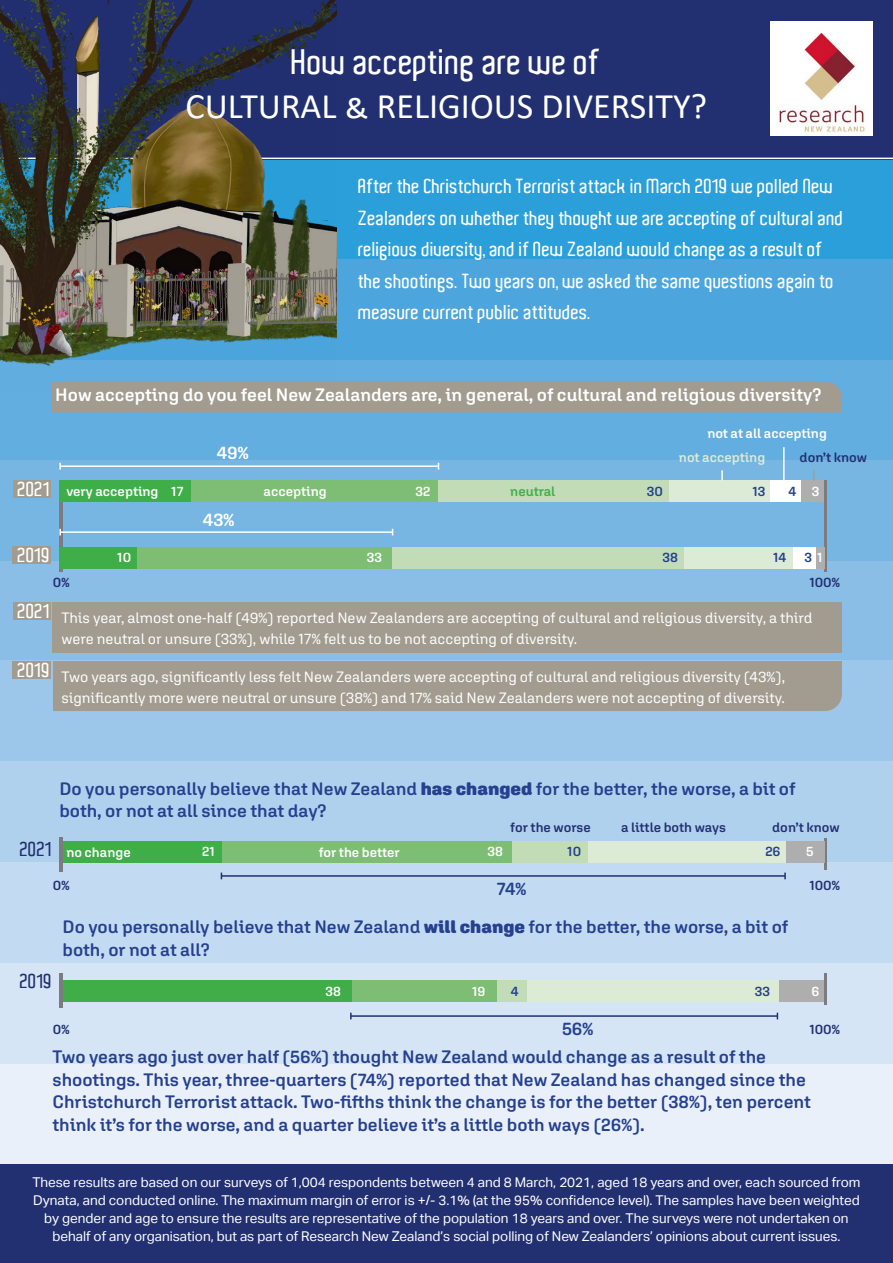
<style>
.page{position:relative;width:893px;height:1263px;background:#fff}
.page>*{position:absolute;margin:0;border:0;box-sizing:border-box;transform-origin:0 0}
.t1{font:36px "Calibri";color:#fff}
.t2{font:600 34.5px "Aldo";color:#fff}
.t3{font:600 19.5px/31.5px "Aldo";color:#fff}
.t4{font:600 19.5px "Aldo";color:#223071}
.t5{font:600 18px/22.5px "Aglet Sans";color:#25408f}
.t6{font:600 18px "Aglet Sans";color:#fff}
.t7{font:15px/21px "Aglet Sans";color:#fff}
.t8{font:13.5px/18px "Aktiv Grotesk";color:#fff;text-align:center}
.t9{font:600 13.5px "Aglet Sans";color:#fff}
.t10{font:600 13.5px "Aglet Sans";color:#223071}
.t11{font:600 13.5px "Aglet Sans";color:#25408f}
.t12{font:600 13.5px "Aglet Sans";color:#dcebd6}
.t13{font:600 13.5px "Aglet Sans";color:#3fae49}
.s1{color:#fff}
.s2{font-weight:900}
</style>
<div class="page">
<div style="left:0;top:1063px;width:893px;height:101px;background:#e9f0fa"></div>
<div style="left:0;top:862px;width:893px;height:100px;background:#c3dbf2"></div>
<div style="left:0;top:962px;width:893px;height:101px;background:#d5e5f6"></div>
<div style="left:0;top:761px;width:893px;height:101px;background:#b0d1ee"></div>
<div style="left:0;top:660px;width:893px;height:101px;background:#9dc7ea"></div>
<div style="left:0;top:559px;width:893px;height:101px;background:#8abee7"></div>
<div style="left:0;top:460px;width:893px;height:101px;background:#77b6e3"></div>
<div style="left:0;top:359px;width:893px;height:101px;background:#63aee0"></div>
<div style="left:0;top:259px;width:893px;height:100px;background:#4ca6dd"></div>
<div style="left:0;top:158px;width:893px;height:101px;background:#2b9fda"></div>
<hr style="left:59px;top:480px;width:4px;height:92px;background:#7b7c7f">
<hr style="left:824px;top:838px;width:3px;height:31px;background:#7b7c7f">
<hr style="left:824px;top:480px;width:3px;height:92px;background:#7b7c7f">
<div style="left:0;top:0;width:893px;height:159px;background:#223071"></div>
<div style="left:0;top:1164px;width:893px;height:99px;background:#223071"></div>
<hr style="left:0;top:158px;width:893px;height:1px;background:#fff">
<img style="left:0;top:0;width:337px;height:367px">
<div style="left:438px;top:480px;width:232px;height:22px;background:#c1dcb7"></div>
<div style="left:801px;top:480px;width:23px;height:22px;background:#aeaeae"></div>
<div style="left:770px;top:480px;width:31px;height:22px;background:#fff"></div>
<div style="left:669px;top:480px;width:101px;height:22px;background:#dcebd6"></div>
<div style="left:191px;top:480px;width:247px;height:22px;background:#7ebe74"></div>
<div style="left:59px;top:480px;width:132px;height:22px;background:#3fae49"></div>
<div style="left:816px;top:547px;width:8px;height:21px;background:#aeaeae"></div>
<div style="left:792px;top:547px;width:24px;height:21px;background:#fff"></div>
<div style="left:684px;top:547px;width:108px;height:21px;background:#dcebd6"></div>
<div style="left:391px;top:547px;width:293px;height:21px;background:#c1dcb7"></div>
<div style="left:137px;top:547px;width:254px;height:21px;background:#7ebe74"></div>
<div style="left:59px;top:547px;width:78px;height:21px;background:#3fae49"></div>
<div style="left:51px;top:382px;width:791px;height:31px;background:#a29c90"></div>
<div style="left:13px;top:480px;width:37px;height:17px;background:#a29c90"></div>
<div style="left:13px;top:602px;width:37px;height:17px;background:#a29c90"></div>
<hr style="left:783px;top:447px;width:2px;height:33px;background:#fff">
<svg style="left:721px;top:470px;width:2px;height:10px"></svg>
<hr style="left:60px;top:465px;width:378px;height:2px;background:#fff">
<svg style="left:59px;top:463px;width:2px;height:7px"></svg>
<hr style="left:351px;top:1015px;width:426px;height:2px;background:#223071">
<svg style="left:350px;top:1013px;width:2px;height:6px"></svg>
<hr style="left:221px;top:875px;width:564px;height:2px;background:#223071">
<svg style="left:784px;top:872px;width:2px;height:7px"></svg>
<hr style="left:60px;top:531px;width:333px;height:2px;background:#fff">
<div style="left:785px;top:842px;width:39px;height:21px;background:#aeaeae"></div>
<div style="left:587px;top:842px;width:199px;height:21px;background:#dcebd6"></div>
<div style="left:510px;top:842px;width:78px;height:21px;background:#c1dcb7"></div>
<div style="left:220px;top:842px;width:291px;height:21px;background:#7ebe74"></div>
<div style="left:60px;top:842px;width:161px;height:21px;background:#3fae49"></div>
<hr style="left:59px;top:838px;width:4px;height:34px;background:#7b7c7f">
<hr style="left:824px;top:974px;width:3px;height:31px;background:#7b7c7f">
<div style="left:777px;top:980px;width:47px;height:21px;background:#aeaeae"></div>
<div style="left:526px;top:980px;width:252px;height:21px;background:#dcebd6"></div>
<div style="left:495px;top:980px;width:32px;height:21px;background:#c1dcb7"></div>
<div style="left:350px;top:980px;width:146px;height:21px;background:#7ebe74"></div>
<div style="left:60px;top:980px;width:291px;height:21px;background:#3fae49"></div>
<hr style="left:59px;top:974px;width:4px;height:34px;background:#7b7c7f">
<div style="left:53px;top:602px;width:789px;height:50px;background:#a29c90"></div>
<div style="left:53px;top:661px;width:789px;height:50px;background:#a29c90"></div>
<div style="left:12px;top:546px;width:38px;height:17px;background:#a29c90"></div>
<div style="left:12px;top:661px;width:38px;height:17px;background:#a29c90"></div>
<div style="left:770px;top:21px;width:103px;height:114px;background:#fff"></div>
<img style="left:779px;top:32px;width:86px;height:101px">
<h2 class="t2" style="left:292px;top:42px;width:311px">How accepting are we of</h2>
<h1 class="t1" style="left:186px;top:81px;width:523px">CULTURAL &amp; RELIGIOUS DIVERSITY?</h1>
<p class="t3" style="left:359px;top:171px;width:487px">After the Christchurch Terrorist attack in March 2019 we polled New Zealanders on whether they thought we are accepting of cultural and religious diversity, and if New Zealand would change as a result of the shootings. Two years on, we asked the same questions again to measure current public attitudes.</p>
<p class="t6" style="left:55px;top:384px;width:768px">How accepting do you feel New Zealanders are, in general, of cultural and religious diversity?</p>
<p class="t3" style="left:18px;top:473px;width:34px">2021</p>
<p class="t3" style="left:18px;top:539px;width:34px">2019</p>
<p class="t9" style="left:66px;top:483px;width:94px">very accepting</p>
<p class="t6" style="left:217px;top:442px;width:33px">49%</p>
<p class="t9" style="left:707px;top:425px;width:121px">not at all accepting</p>
<p class="t12" style="left:679px;top:449px;width:88px">not accepting</p>
<p class="t10" style="left:800px;top:449px;width:69px">don’t know</p>
<p class="t9" style="left:264px;top:483px;width:65px">accepting</p>
<p class="t13" style="left:510px;top:483px;width:47px">neutral</p>
<p class="t9" style="left:171px;top:484px;width:14px">17</p>
<p class="t9" style="left:416px;top:484px;width:16px">32</p>
<p class="t11" style="left:647px;top:484px;width:18px">30</p>
<p class="t11" style="left:752px;top:484px;width:15px">13</p>
<p class="t11" style="left:789px;top:484px;width:32px">4 <span class="s1">3</span></p>
<p class="t6" style="left:203px;top:509px;width:33px">43%</p>
<p class="t9" style="left:117px;top:550px;width:15px">10</p>
<p class="t9" style="left:367px;top:550px;width:17px">33</p>
<p class="t11" style="left:662px;top:550px;width:17px">38</p>
<p class="t11" style="left:773px;top:550px;width:15px">14</p>
<p class="t11" style="left:804px;top:550px;width:20px">3 <span class="s1">1</span></p>
<p class="t10" style="left:53px;top:574px;width:18px">0%</p>
<p class="t10" style="left:809px;top:574px;width:32px">100%</p>
<p class="t3" style="left:18px;top:595px;width:34px">2021</p>
<p class="t3" style="left:18px;top:654px;width:34px">2019</p>
<p class="t7" style="left:61px;top:607px;width:753px">This year, almost one-half (49%) reported New Zealanders are accepting of cultural and religious diversity, a third were neutral or unsure (33%), while 17% felt us to be not accepting of diversity.</p>
<p class="t7" style="left:61px;top:666px;width:725px">Two years ago, significantly less felt New Zealanders were accepting of cultural and religious diversity (43%), significantly more were neutral or unsure (38%) and 17% said New Zealanders were not accepting of diversity.</p>
<p class="t4" style="left:20px;top:838px;width:34px">2021</p>
<p class="t5" style="left:59px;top:777px;width:738px">Do you personally believe that New Zealand <span class="s2">has changed</span> for the better, the worse, a bit of both, or not at all since that day?</p>
<p class="t10" style="left:510px;top:819px;width:82px">for the worse</p>
<p class="t10" style="left:621px;top:819px;width:106px">a little both ways</p>
<p class="t10" style="left:772px;top:819px;width:69px">don’t know</p>
<p class="t9" style="left:202px;top:843px;width:14px">21</p>
<p class="t9" style="left:487px;top:843px;width:17px">38</p>
<p class="t11" style="left:567px;top:843px;width:15px">10</p>
<p class="t11" style="left:765px;top:843px;width:17px">26</p>
<p class="t9" style="left:806px;top:843px;width:9px">5</p>
<p class="t9" style="left:66px;top:844px;width:66px">no change</p>
<p class="t9" style="left:319px;top:844px;width:83px">for the better</p>
<p class="t10" style="left:53px;top:877px;width:18px">0%</p>
<p class="t10" style="left:809px;top:877px;width:32px">100%</p>
<p class="t5" style="left:497px;top:877px;width:31px">74%</p>
<p class="t4" style="left:20px;top:970px;width:34px">2019</p>
<p class="t5" style="left:62px;top:915px;width:727px">Do you personally believe that New Zealand <span class="s2">will change</span> for the better, the worse, a bit of both, or not at all?</p>
<p class="t9" style="left:325px;top:983px;width:17px">38</p>
<p class="t9" style="left:472px;top:983px;width:15px">19</p>
<p class="t11" style="left:511px;top:983px;width:9px">4</p>
<p class="t11" style="left:755px;top:983px;width:17px">33</p>
<p class="t9" style="left:811px;top:983px;width:9px">6</p>
<p class="t5" style="left:562px;top:1017px;width:33px">56%</p>
<p class="t10" style="left:53px;top:1021px;width:18px">0%</p>
<p class="t10" style="left:809px;top:1021px;width:32px">100%</p>
<p class="t5" style="left:53px;top:1045px;width:760px">Two years ago just over half (56%) thought New Zealand would change as a result of the shootings. This year, three-quarters (74%) reported that New Zealand has changed since the Christchurch Terrorist attack. Two-fifths think the change is for the better (38%), ten percent think it’s for the worse, and a quarter believe it’s a little both ways (26%).</p>
<p class="t8" style="left:32px;top:1173px;width:829px">These results are based on our surveys of 1,004 respondents between 4 and 8 March, 2021, aged 18 years and over, each sourced from Dynata, and conducted online. The maximum margin of error is +/- 3.1% (at the 95% confidence level). The samples have been weighted by gender and age to ensure the results are representative of the population 18 years and over. The surveys were not undertaken on behalf of any organisation, but as part of Research New Zealand’s social polling of New Zealanders’ opinions about current issues.</p>
</div>
